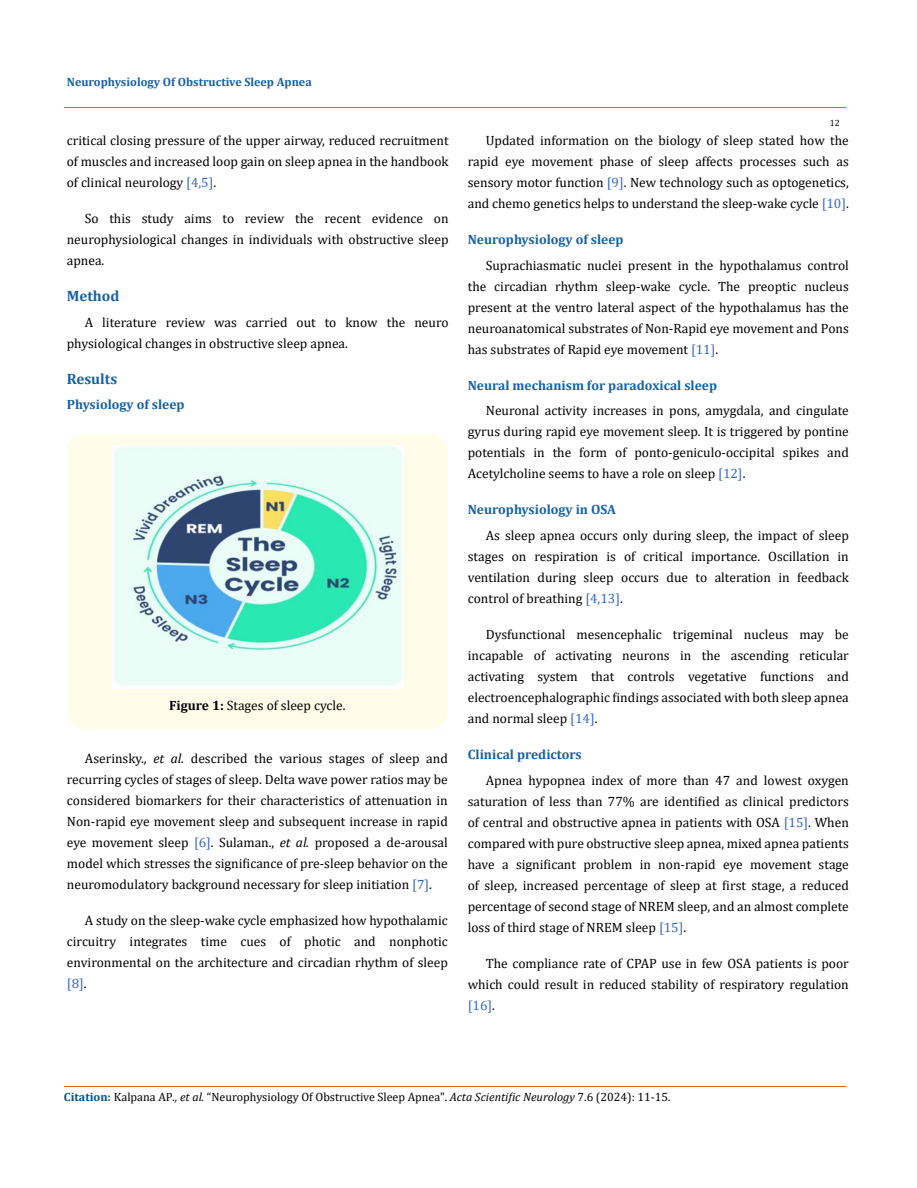
<style>
.page{position:relative;width:917px;height:1188px;background:#fff}
.page>*{position:absolute;margin:0;border:0;box-sizing:border-box;transform-origin:0 0}
.t1{font:700 15px "Cambria";color:#1560a6}
.t2{font:13.5px/21px "Cambria";color:#000;text-align:justify}
.t3{font:700 13.5px "Cambria";color:#1560a6}
.t4{font:12px "Cambria";color:#000}
.t5{font:700 12px "Cambria";color:#1560a6}
.t6{font:9px "Cambria";color:#000}
.s1{color:#36c}
.s2{font-weight:700}
.s3{font-style:italic}
.s4{font-weight:700;color:#035089}
</style>
<div class="page">
<div style="left:67px;top:434px;width:381px;height:296px;background:#fffde9;border-radius:18px"></div>
<img style="left:113px;top:445px;width:289px;height:244px">
<hr style="left:64px;top:108px;width:781px;height:1px;background:#e05d1a">
<hr style="left:64px;top:1086px;width:781px;height:1px;background:#e05d1a">
<p class="t5" style="left:67px;top:73px;width:246px">Neurophysiology Of Obstructive Sleep Apnea</p>
<p class="t2" style="left:67px;top:130px;width:383px">critical closing pressure of the upper airway, reduced recruitment of muscles and increased loop gain on sleep apnea in the handbook of clinical neurology <span class="s1">[4,5]</span>.</p>
<p class="t2" style="left:67px;top:208px;width:383px;text-indent:18px">So this study aims to review the recent evidence on neurophysiological changes in individuals with obstructive sleep apnea.</p>
<p class="t1" style="left:67px;top:286px;width:54px">Method</p>
<p class="t2" style="left:67px;top:312px;width:383px;text-indent:18px">A literature review was carried out to know the neuro physiological changes in obstructive sleep apnea.</p>
<p class="t1" style="left:67px;top:368px;width:52px">Results</p>
<p class="t3" style="left:67px;top:395px;width:119px">Physiology of sleep</p>
<p class="t2" style="left:169px;top:695px;width:178px"><span class="s2">Figure 1:</span> Stages of sleep cycle.</p>
<p class="t2" style="left:67px;top:748px;width:382px;text-indent:18px">Aserinsky., <span class="s3">et al.</span> described the various stages of sleep and recurring cycles of stages of sleep. Delta wave power ratios may be considered biomarkers for their characteristics of attenuation in Non-rapid eye movement sleep and subsequent increase in rapid eye movement sleep <span class="s1">[6]</span>. Sulaman., <span class="s3">et al.</span> proposed a de-arousal model which stresses the significance of pre-sleep behavior on the neuromodulatory background necessary for sleep initiation <span class="s1">[7]</span>.</p>
<p class="t2" style="left:67px;top:910px;width:382px;text-indent:18px">A study on the sleep-wake cycle emphasized how hypothalamic circuitry integrates time cues of photic and nonphotic environmental on the architecture and circadian rhythm of sleep <span class="s1">[8]</span>.</p>
<p class="t6" style="left:829px;top:118px;width:11px">12</p>
<p class="t2" style="left:468px;top:130px;width:382px;text-indent:18px">Updated information on the biology of sleep stated how the rapid eye movement phase of sleep affects processes such as sensory motor function <span class="s1">[9]</span>. New technology such as optogenetics, and chemo genetics helps to understand the sleep-wake cycle <span class="s1">[10]</span>.</p>
<p class="t3" style="left:468px;top:230px;width:157px">Neurophysiology of sleep</p>
<p class="t2" style="left:468px;top:255px;width:382px;text-indent:18px">Suprachiasmatic nuclei present in the hypothalamus control the circadian rhythm sleep-wake cycle. The preoptic nucleus present at the ventro lateral aspect of the hypothalamus has the neuroanatomical substrates of Non-Rapid eye movement and Pons has substrates of Rapid eye movement <span class="s1">[11]</span>.</p>
<p class="t3" style="left:468px;top:376px;width:251px">Neural mechanism for paradoxical sleep</p>
<p class="t2" style="left:468px;top:400px;width:382px;text-indent:18px">Neuronal activity increases in pons, amygdala, and cingulate gyrus during rapid eye movement sleep. It is triggered by pontine potentials in the form of ponto-geniculo-occipital spikes and Acetylcholine seems to have a role on sleep <span class="s1">[12]</span>.</p>
<p class="t3" style="left:468px;top:500px;width:150px">Neurophysiology in OSA</p>
<p class="t2" style="left:468px;top:525px;width:382px;text-indent:18px">As sleep apnea occurs only during sleep, the impact of sleep stages on respiration is of critical importance. Oscillation in ventilation during sleep occurs due to alteration in feedback control of breathing <span class="s1">[4,13]</span>.</p>
<p class="t2" style="left:468px;top:624px;width:382px;text-indent:18px">Dysfunctional mesencephalic trigeminal nucleus may be incapable of activating neurons in the ascending reticular activating system that controls vegetative functions and electroencephalographic findings associated with both sleep apnea and normal sleep <span class="s1">[14]</span>.</p>
<p class="t3" style="left:468px;top:745px;width:115px">Clinical predictors</p>
<p class="t2" style="left:468px;top:769px;width:382px;text-indent:18px">Apnea hypopnea index of more than 47 and lowest oxygen saturation of less than 77% are identified as clinical predictors of central and obstructive apnea in patients with OSA <span class="s1">[15]</span>. When compared with pure obstructive sleep apnea, mixed apnea patients have a significant problem in non-rapid eye movement stage of sleep, increased percentage of sleep at first stage, a reduced percentage of second stage of NREM sleep, and an almost complete loss of third stage of NREM sleep <span class="s1">[15]</span>.</p>
<p class="t2" style="left:468px;top:952px;width:382px;text-indent:18px">The compliance rate of CPAP use in few OSA patients is poor which could result in reduced stability of respiratory regulation <span class="s1">[16]</span>.</p>
<p class="t4" style="left:64px;top:1090px;width:608px"><span class="s4">Citation:</span> Kalpana AP<span class="s3">., et al.</span> “Neurophysiology Of Obstructive Sleep Apnea". <span class="s3">Acta Scientific Neurology</span> 7.6 (2024): 11-15.</p>
</div>
